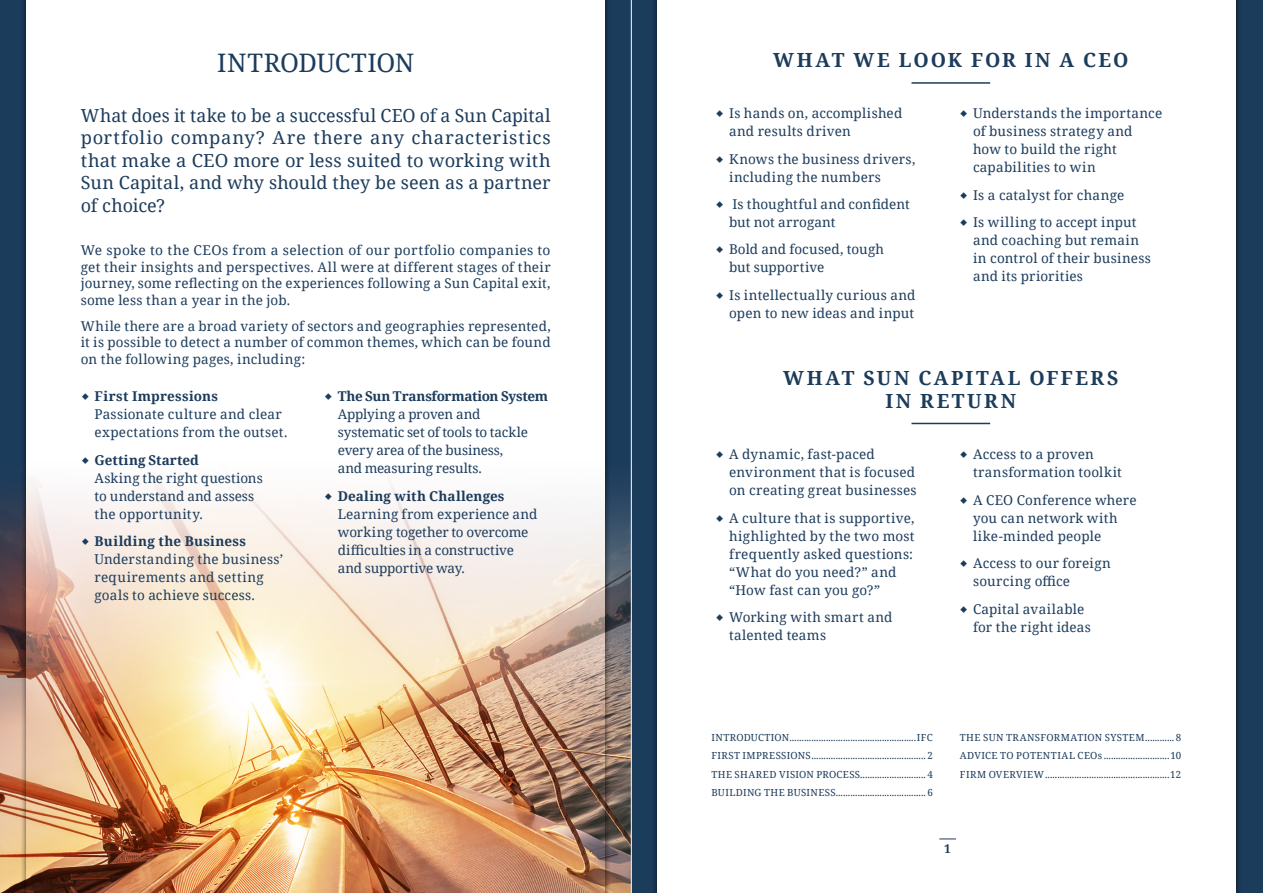
<style>
.page{position:relative;width:1263px;height:893px;background:#fff}
.page>*{position:absolute;margin:0;border:0;box-sizing:border-box;transform-origin:0 0}
.capped_head{font:25.5px "Noto Serif";letter-spacing:-.015em;color:#1c3c5c}
.capped_head_w_rule{font:700 19.5px/22.5px "Noto Serif";letter-spacing:.125em;color:#1c3c5c;text-align:center}
.capped_head_w_rule-2{font:700 19.5px "Noto Serif";letter-spacing:.105em;color:#1c3c5c}
.intro_blue{font:18px/22.5px "Noto Serif";color:#1c3c5c;text-align:justify}
.intro_blue_smaller{font:13.5px/18px "Noto Serif";letter-spacing:.015em;color:#1c3c5c}
.intro_blue_smaller-2{font:13.5px/18px "Noto Serif";letter-spacing:-.015em;color:#1c3c5c}
.page__s{font:700 12px "Noto Serif";color:#1c3c5c}
.t1{font:9.75px "Noto Serif";letter-spacing:.04em;color:#1c3c5c}
.t2{font:9.75px "Noto Serif";letter-spacing:.02em;color:#1c3c5c}
.s1{font-weight:700}
</style>
<div class="page">
<div style="left:0;top:0;width:631px;height:893px;background:#1c3c5c"></div>
<img style="left:0;top:458px;width:631px;height:435px">
<img style="left:26px;top:0;width:579px;height:893px">
<div style="left:631px;top:0;width:632px;height:893px;background:#1c3c5c"></div>
<div style="left:651px;top:0;width:591px;height:893px;background:#231f20;opacity:.75"></div>
<div style="left:657px;top:0;width:579px;height:893px;background:#fff"></div>
<svg style="left:939px;top:838px;width:17px;height:1px"></svg>
<hr style="left:631px;top:0;width:1px;height:893px;background:#fff">
<hr style="left:911px;top:82px;width:79px;height:2px;background:#1c3c5c">
<hr style="left:911px;top:423px;width:79px;height:1px;background:#1c3c5c">
<svg style="left:82px;top:393px;width:7px;height:7px"></svg>
<svg style="left:82px;top:457px;width:7px;height:6px"></svg>
<svg style="left:82px;top:538px;width:7px;height:7px"></svg>
<svg style="left:325px;top:393px;width:7px;height:7px"></svg>
<svg style="left:325px;top:493px;width:7px;height:6px"></svg>
<p class="capped_head" style="left:217px;top:46px;width:199px">INTRODUCTION</p>
<p class="intro_blue" style="left:81px;top:103px;width:471px">What does it take to be a successful CEO of a Sun Capital portfolio company? Are there any characteristics that make a CEO more or less suited to working with Sun Capital, and why should they be seen as a partner of choice?</p>
<p class="intro_blue_smaller" style="left:81px;top:242px;width:471px;line-height:16.5px;text-align:justify">We spoke to the CEOs from a selection of our portfolio companies to get their insights and perspectives. All were at different stages of their journey, some reflecting on the experiences following a Sun Capital exit, some less than a year in the job.</p>
<p class="intro_blue_smaller" style="left:81px;top:317px;width:471px;line-height:16.5px;text-align:justify">While there are a broad variety of sectors and geographies represented, it is possible to detect a number of common themes, which can be found on the following pages, including:</p>
<p class="intro_blue_smaller" style="left:94px;top:387px;width:194px"><span class="s1">First Impressions<br></span>Passionate culture and clear expectations from the outset.</p>
<p class="intro_blue_smaller" style="left:94px;top:450px;width:170px"><span class="s1">Getting Started<br></span>Asking the right questions to understand and assess the opportunity.</p>
<p class="intro_blue_smaller" style="left:94px;top:532px;width:190px"><span class="s1">Building the Business<br></span>Understanding the business’ requirements and setting goals to achieve success.</p>
<p class="intro_blue_smaller-2" style="left:338px;top:387px;width:212px"><span class="s1">The Sun Transformation System<br></span>Applying a proven and systematic set of tools to tackle every area of the business,<br>and measuring results.</p>
<p class="intro_blue_smaller" style="left:338px;top:486px;width:201px"><span class="s1">Dealing with Challenges<br></span>Learning from experience and working together to overcome difficulties in a constructive and supportive way.</p>
<p class="capped_head_w_rule-2" style="left:773px;top:47px;width:357px">WHAT WE LOOK FOR IN A CEO</p>
<p class="intro_blue_smaller" style="left:729px;top:104px;width:175px">Is hands on, accomplished and results driven</p>
<p class="intro_blue_smaller" style="left:729px;top:149px;width:188px">Knows the business drivers, including the numbers</p>
<p class="intro_blue_smaller" style="left:729px;top:195px;width:182px">Is thoughtful and confident but not arrogant</p>
<p class="intro_blue_smaller" style="left:729px;top:240px;width:157px">Bold and focused, tough but supportive</p>
<p class="intro_blue_smaller" style="left:729px;top:286px;width:188px">Is intellectually curious and open to new ideas and input</p>
<p class="intro_blue_smaller" style="left:973px;top:104px;width:191px">Understands the importance of business strategy and how to build the right capabilities to win</p>
<p class="intro_blue_smaller" style="left:973px;top:180px;width:165px;line-height:27.5px">Is a catalyst for change<br>Is willing to accept input</p>
<p class="intro_blue_smaller" style="left:973px;top:231px;width:179px">and coaching but remain in control of their business and its priorities</p>
<p class="capped_head_w_rule" style="left:783px;top:366px;width:337px">WHAT SUN CAPITAL OFFERS<br>IN RETURN</p>
<p class="intro_blue_smaller" style="left:729px;top:445px;width:189px">A dynamic, fast-paced environment that is focused on creating great businesses</p>
<p class="intro_blue_smaller" style="left:729px;top:508px;width:187px">A culture that is supportive, highlighted by the two most frequently asked questions: “What do you need?” and “How fast can you go?”</p>
<p class="intro_blue_smaller" style="left:729px;top:608px;width:165px">Working with smart and talented teams</p>
<p class="intro_blue_smaller" style="left:973px;top:445px;width:151px">Access to a proven transformation toolkit</p>
<p class="intro_blue_smaller" style="left:973px;top:490px;width:165px">A CEO Conference where you can network with like-minded people</p>
<p class="intro_blue_smaller" style="left:973px;top:554px;width:139px">Access to our foreign sourcing office</p>
<p class="intro_blue_smaller" style="left:973px;top:599px;width:119px">Capital available for the right ideas</p>
<p class="t2" style="left:711px;top:731px;width:223px">INTRODUCTION....................................................IFC</p>
<p class="t1" style="left:711px;top:749px;width:223px">FIRST IMPRESSIONS............................................... 2</p>
<p class="t1" style="left:711px;top:767px;width:223px">THE SHARED VISION PROCESS........................... 4</p>
<p class="t1" style="left:711px;top:785px;width:223px">BUILDING THE BUSINESS..................................... 6</p>
<p class="t1" style="left:960px;top:731px;width:223px">THE SUN TRANSFORMATION SYSTEM............ 8</p>
<p class="t1" style="left:960px;top:749px;width:223px">ADVICE TO POTENTIAL CEOs ...........................10</p>
<p class="t1" style="left:960px;top:767px;width:223px">FIRM OVERVIEW...................................................12</p>
<p class="page__s" style="left:944px;top:840px;width:8px">1</p>
</div>
